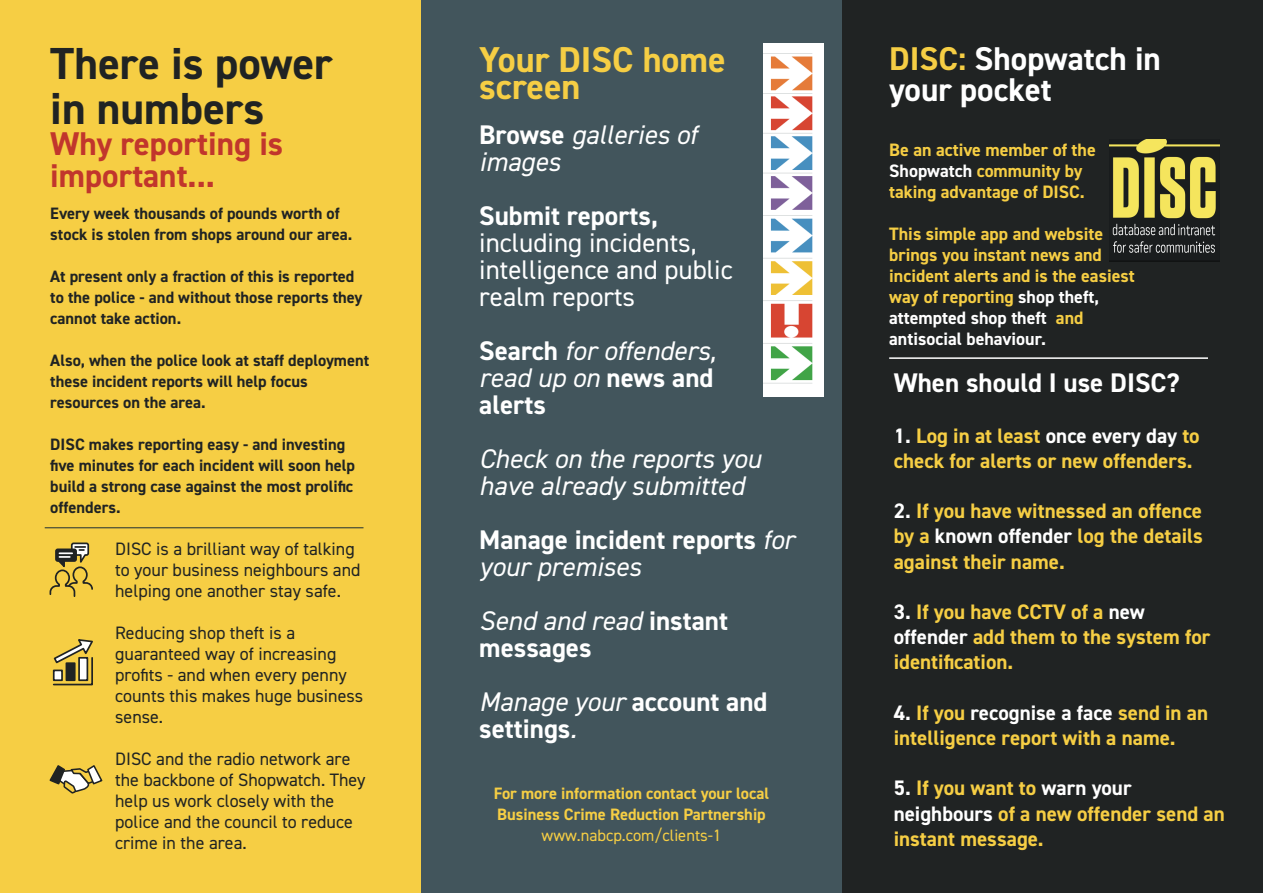
<style>
.page{position:relative;width:1263px;height:893px;background:#fff}
.page>*{position:absolute;margin:0;border:0;box-sizing:border-box;transform-origin:0 0}
.t1{font:700 45px/45px "DIN2014";color:#202323}
.Italic_text_backside{font:700 36px/27px "DIN2014";color:#f6ce44}
.t2{font:700 33px/31.5px "DIN2014";color:#fff}
.t3{font:700 33px/31.5px "DIN2014";color:#c1362c}
.Italic_text_backside-2{font:700 27px/27px "DIN2014";color:#fff}
.Italic_text_backside-3{font:italic 27px/27px "DIN2014";color:#fff}
.Italic_text_backside-4{font:27px/27px "DIN2014";color:#fff}
.Italic_text_backside-5{font:700 21px/25.2px "DIN2014";color:#f6ce44}
.Body{font:18px/21px "DIN2014";color:#202323}
.intro{font:700 18px/21px "DIN2014";color:#f6ce44}
.intro-2{font:700 16.5px/21px "DIN2014";color:#202323}
.Address{font:700 16.5px "DIN2014";color:#f6ce44}
.Address-2{font:16.5px "DIN2014";color:#f6ce44}
.s1{font-weight:700;font-style:normal}
.s2{font-weight:400;font-style:italic}
.s3{color:#f6ce44}
.s4{color:#fff}
</style>
<div class="page">
<div style="left:842px;top:0;width:421px;height:893px;background:#202323"></div>
<div style="left:421px;top:0;width:421px;height:893px;background:#42555c"></div>
<div style="left:0;top:0;width:421px;height:893px;background:#f6ce44"></div>
<img style="left:1109px;top:140px;width:110px;height:121px">
<img style="left:763px;top:44px;width:61px;height:352px">
<svg style="left:52px;top:639px;width:41px;height:47px"></svg>
<svg style="left:49px;top:542px;width:44px;height:55px"></svg>
<hr style="left:45px;top:527px;width:318px;height:1px;background:#1e2f34">
<svg style="left:49px;top:765px;width:54px;height:29px"></svg>
<hr style="left:889px;top:357px;width:319px;height:2px;background:#fff">
<p class="t1" style="left:50px;top:40px;width:284px">There is power in numbers</p>
<p class="t3" style="left:50px;top:128px;width:234px">Why reporting is important...</p>
<p class="intro-2" style="left:50px;top:203px;width:304px">Every week thousands of pounds worth of stock is stolen from shops around our area.</p>
<p class="intro-2" style="left:50px;top:266px;width:314px">At present only a fraction of this is reported to the police - and without those reports they cannot take action.</p>
<p class="intro-2" style="left:50px;top:350px;width:320px">Also, when the police look at staff deployment these incident reports will help focus resources on the area.</p>
<p class="intro-2" style="left:50px;top:434px;width:306px">DISC makes reporting easy - and investing five minutes for each incident will soon help build a strong case against the most prolific offenders.</p>
<p class="Body" style="left:115px;top:538px;width:247px">DISC is a brilliant way of talking to your business neighbours and helping one another stay safe.</p>
<p class="Body" style="left:115px;top:622px;width:250px">Reducing shop theft is a guaranteed way of increasing profits - and when every penny counts this makes huge business sense.</p>
<p class="Body" style="left:115px;top:748px;width:252px">DISC and the radio network are the backbone of Shopwatch. They help us work closely with the police and the council to reduce crime in the area.</p>
<p class="Italic_text_backside" style="left:479px;top:46px;width:248px">Your DISC home screen</p>
<p class="Italic_text_backside-3" style="left:479px;top:121px;width:219px"><span class="s1">Browse</span> galleries of</p>
<p class="Italic_text_backside-3" style="left:479px;top:148px;width:83px">images</p>
<p class="Italic_text_backside-2" style="left:479px;top:202px;width:180px">Submit reports,</p>
<p class="Italic_text_backside-4" style="left:479px;top:229px;width:255px">including incidents, intelligence and public</p>
<p class="Italic_text_backside-4" style="left:479px;top:283px;width:157px">realm reports</p>
<p class="Italic_text_backside-3" style="left:479px;top:337px;width:238px"><span class="s1">Search</span> for offenders,</p>
<p class="Italic_text_backside-3" style="left:479px;top:364px;width:236px">read up on <span class="s1">news and</span></p>
<p class="Italic_text_backside-2" style="left:479px;top:391px;width:68px">alerts</p>
<p class="Italic_text_backside-3" style="left:479px;top:445px;width:283px">Check on the reports you have already submitted</p>
<p class="Italic_text_backside-2" style="left:479px;top:526px;width:317px">Manage incident reports <span class="s2">for your premises</span></p>
<p class="Italic_text_backside-2" style="left:479px;top:607px;width:250px"><span class="s2">Send and read</span> instant messages</p>
<p class="Italic_text_backside-2" style="left:479px;top:688px;width:290px"><span class="s2">Manage your</span> account and settings<span class="s2">.</span></p>
<p class="Address" style="left:494px;top:782px;width:277px">For more information contact your local</p>
<p class="Address" style="left:497px;top:803px;width:270px">Business Crime Reduction Partnership</p>
<p class="Address-2" style="left:541px;top:825px;width:181px">www.nabcp.com/clients-1</p>
<p class="t2" style="left:889px;top:42px;width:273px"><span class="s3">DISC:</span> Shopwatch in your pocket</p>
<p class="intro" style="left:889px;top:139px;width:208px">Be an active member of the<br><span class="s4">Shopwatch</span> community by</p>
<p class="intro" style="left:889px;top:181px;width:197px">taking advantage of DISC.</p>
<p class="intro" style="left:889px;top:223px;width:247px">This simple app and website brings you instant news and incident alerts and is the easiest way of reporting <span class="s4">shop theft, attempted shop theft</span> and <span class="s4">antisocial behaviour.</span></p>
<p class="Italic_text_backside-2" style="left:894px;top:369px;width:288px">When should I use DISC?</p>
<p class="Italic_text_backside-5" style="left:894px;top:423px;width:308px"><span class="s4">1.</span> Log in at least <span class="s4">once every day</span> to check for alerts or new offenders.</p>
<p class="Italic_text_backside-5" style="left:894px;top:498px;width:311px;text-align:justify"><span class="s4">2.</span> If you have witnessed an offence by a <span class="s4">known offender</span> log the details against their name.</p>
<p class="Italic_text_backside-5" style="left:894px;top:599px;width:318px"><span class="s4">3.</span> If you have CCTV of a <span class="s4">new offender</span> add them to the system for identification.</p>
<p class="Italic_text_backside-5" style="left:894px;top:700px;width:316px"><span class="s4">4.</span> If you <span class="s4">recognise a face</span> send in an intelligence report with a name.</p>
<p class="Italic_text_backside-5" style="left:894px;top:775px;width:332px"><span class="s4">5.</span> If you want to <span class="s4">warn your neighbours</span> of a new offender send an instant message.</p>
</div>
